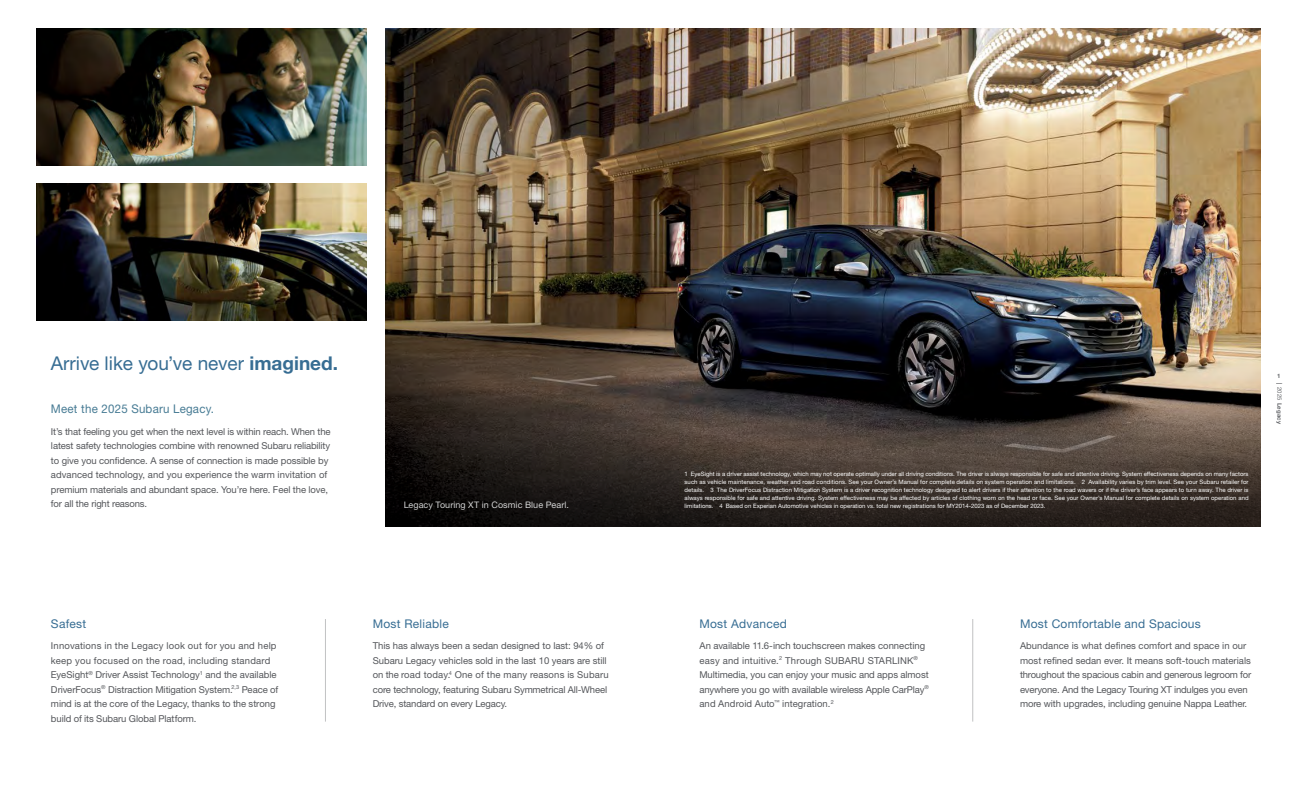
<style>
.page{position:relative;width:1297px;height:792px;background:#fff}
.page>*{position:absolute;margin:0;border:0;box-sizing:border-box;transform-origin:0 0}
.Headline{font:19px "Helvetica Neue LT Pro";color:#376d93}
.Subhead{font:12px "Helvetica Neue LT Pro";letter-spacing:.02em;color:#376d93}
.Subhead-2{font:12px "Helvetica Neue LT Pro";letter-spacing:.02em;color:#477b94;scale:.96 1}
.Body_Copy{font:9.5px/14.5px "Helvetica Neue LT Pro";letter-spacing:-.01em;color:#54565a}
.t1{font:9px "Helvetica Neue LT Pro";letter-spacing:.01em;color:#f6f7f7}
.Disclaimers{font:6px/8px "Helvetica Neue LT Pro";color:#fff;text-align:justify}
.t2{font:700 6px "Helvetica Neue LT Pro";letter-spacing:.03em;color:#54565a}
.s1{font-weight:700}
.s2{font-weight:400}
</style>
<div class="page">
<img style="left:36px;top:184px;width:331px;height:137px">
<img style="left:36px;top:29px;width:331px;height:137px">
<img style="left:764px;top:29px;width:496px;height:341px">
<svg style="left:764px;top:370px;width:496px;height:156px"></svg>
<img style="left:385px;top:29px;width:379px;height:497px">
<hr style="left:325px;top:619px;width:1px;height:103px;background:#54565a">
<hr style="left:972px;top:619px;width:1px;height:103px;background:#54565a">
<p class="Headline" style="left:51px;top:352px;width:288px">Arrive like you’ve never <span class="s1">imagined.</span></p>
<p class="Subhead-2" style="left:51px;top:401px;width:171px">Meet the 2025 Subaru Legacy.</p>
<p class="Body_Copy" style="left:51px;top:424px;width:281px">It’s that feeling you get when the next level is within reach. When the latest safety technologies combine with renowned Subaru reliability to give you confidence. A sense of connection is made possible by advanced technology, and you experience the warm invitation of premium materials and abundant space. You’re here. Feel the love, for all the right reasons.</p>
<p class="t1" style="left:403px;top:500px;width:167px">Legacy Touring XT in Cosmic Blue Pearl.</p>
<p class="Subhead" style="left:51px;top:616px;width:37px">Safest</p>
<p class="Body_Copy" style="left:51px;top:638px;width:229px">Innovations in the Legacy look out for you and help keep you focused on the road, including standard EyeSight<sup>®</sup> Driver Assist Technology<sup>1</sup> and the available DriverFocus<sup>®</sup> Distraction Mitigation System.<sup>2,3</sup> Peace of mind is at the core of the Legacy, thanks to the strong build of its Subaru Global Platform.</p>
<p class="Subhead" style="left:372px;top:616px;width:77px">Most Reliable</p>
<p class="Body_Copy" style="left:372px;top:638px;width:237px">This has always been a sedan designed to last: 94% of Subaru Legacy vehicles sold in the last 10 years are still on the road today.<sup>4</sup> One of the many reasons is Subaru core technology, featuring Subaru Symmetrical All-Wheel Drive, standard on every Legacy.</p>
<p class="Disclaimers" style="left:684px;top:470px;width:565px">1 EyeSight is a driver assist technology, which may not operate optimally under all driving conditions. The driver is always responsible for safe and attentive driving. System effectiveness depends on many factors such as vehicle maintenance, weather and road conditions. See your Owner’s Manual for complete details on system operation and limitations. 2 Availability varies by trim level. See your Subaru retailer for details. 3 The DriverFocus Distraction Mitigation System is a driver recognition technology designed to alert drivers if their attention to the road wavers or if the driver’s face appears to turn away. The driver is always responsible for safe and attentive driving. System effectiveness may be affected by articles of clothing worn on the head or face. See your Owner’s Manual for complete details on system operation and limitations. 4 Based on Experian Automotive vehicles in operation vs. total new registrations for MY2014-2023 as of December 2023.</p>
<p class="t2" style="left:1276px;top:372px;width:5px">1</p>
<p class="t2" style="left:1283px;top:383px;width:42px;rotate:90deg">| <span class="s2">2025</span> Legacy</p>
<p class="Subhead" style="left:699px;top:616px;width:89px">Most Advanced</p>
<p class="Body_Copy" style="left:699px;top:638px;width:231px">An available 11.6-inch touchscreen makes connecting easy and intuitive.<sup>2</sup> Through SUBARU STARLINK<sup>® </sup>Multimedia, you can enjoy your music and apps almost anywhere you go with available wireless Apple CarPlay<sup>® </sup>and Android Auto<sup>™</sup> integration.<sup>2</sup></p>
<p class="Subhead" style="left:1019px;top:616px;width:182px">Most Comfortable and Spacious</p>
<p class="Body_Copy" style="left:1019px;top:638px;width:233px">Abundance is what defines comfort and space in our most refined sedan ever. It means soft-touch materials throughout the spacious cabin and generous legroom for everyone. And the Legacy Touring XT indulges you even more with upgrades, including genuine Nappa Leather.</p>
</div>
